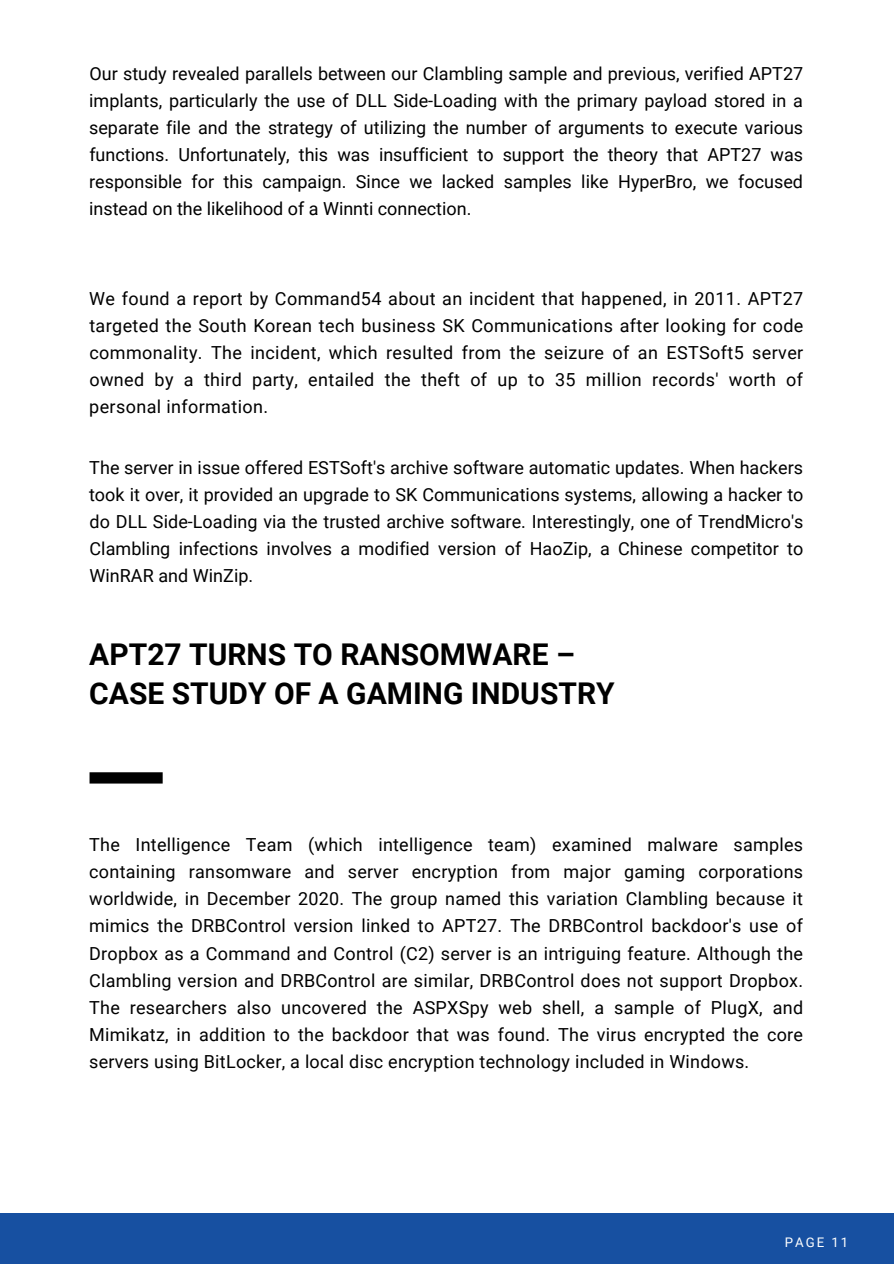
<style>
.page{position:relative;width:894px;height:1264px;background:#fff}
.page>*{position:absolute;margin:0;border:0;box-sizing:border-box;transform-origin:0 0}
.t1{font:700 30px/39.3px "Roboto";color:#000}
.t2{font:18px/27px "Roboto";letter-spacing:.01em;color:#000;text-align:justify}
.t3{font:13.2px "Roboto";letter-spacing:.15em;color:#fff}
</style>
<div class="page">
<svg style="left:0;top:772px;width:893px;height:491px"></svg>
<p class="t2" style="left:89px;top:59px;width:715px">Our study revealed parallels between our Clambling sample and previous, verified APT27 implants, particularly the use of DLL Side-Loading with the primary payload stored in a separate file and the strategy of utilizing the number of arguments to execute various functions. Unfortunately, this was insufficient to support the theory that APT27 was responsible for this campaign. Since we lacked samples like HyperBro, we focused instead on the likelihood of a Winnti connection.</p>
<p class="t2" style="left:89px;top:284px;width:715px">We found a report by Command54 about an incident that happened, in 2011. APT27 targeted the South Korean tech business SK Communications after looking for code commonality. The incident, which resulted from the seizure of an ESTSoft5 server owned by a third party, entailed the theft of up to 35 million records' worth of personal information.</p>
<p class="t2" style="left:89px;top:453px;width:715px">The server in issue offered ESTSoft's archive software automatic updates. When hackers took it over, it provided an upgrade to SK Communications systems, allowing a hacker to do DLL Side-Loading via the trusted archive software. Interestingly, one of TrendMicro's Clambling infections involves a modified version of HaoZip, a Chinese competitor to WinRAR and WinZip.</p>
<h1 class="t1" style="left:89px;top:633px;width:526px">APT27 TURNS TO RANSOMWARE –<br>CASE STUDY OF A GAMING INDUSTRY</h1>
<p class="t2" style="left:89px;top:830px;width:715px">The Intelligence Team (which intelligence team) examined malware samples containing ransomware and server encryption from major gaming corporations worldwide, in December 2020. The group named this variation Clambling because it mimics the DRBControl version linked to APT27. The DRBControl backdoor's use of Dropbox as a Command and Control (C2) server is an intriguing feature. Although the Clambling version and DRBControl are similar, DRBControl does not support Dropbox.<br>The researchers also uncovered the ASPXSpy web shell, a sample of PlugX, and Mimikatz, in addition to the backdoor that was found. The virus encrypted the core servers using BitLocker, a local disc encryption technology included in Windows.</p>
<p class="t3" style="left:784px;top:1232px;width:65px">PAGE 11</p>
</div>
